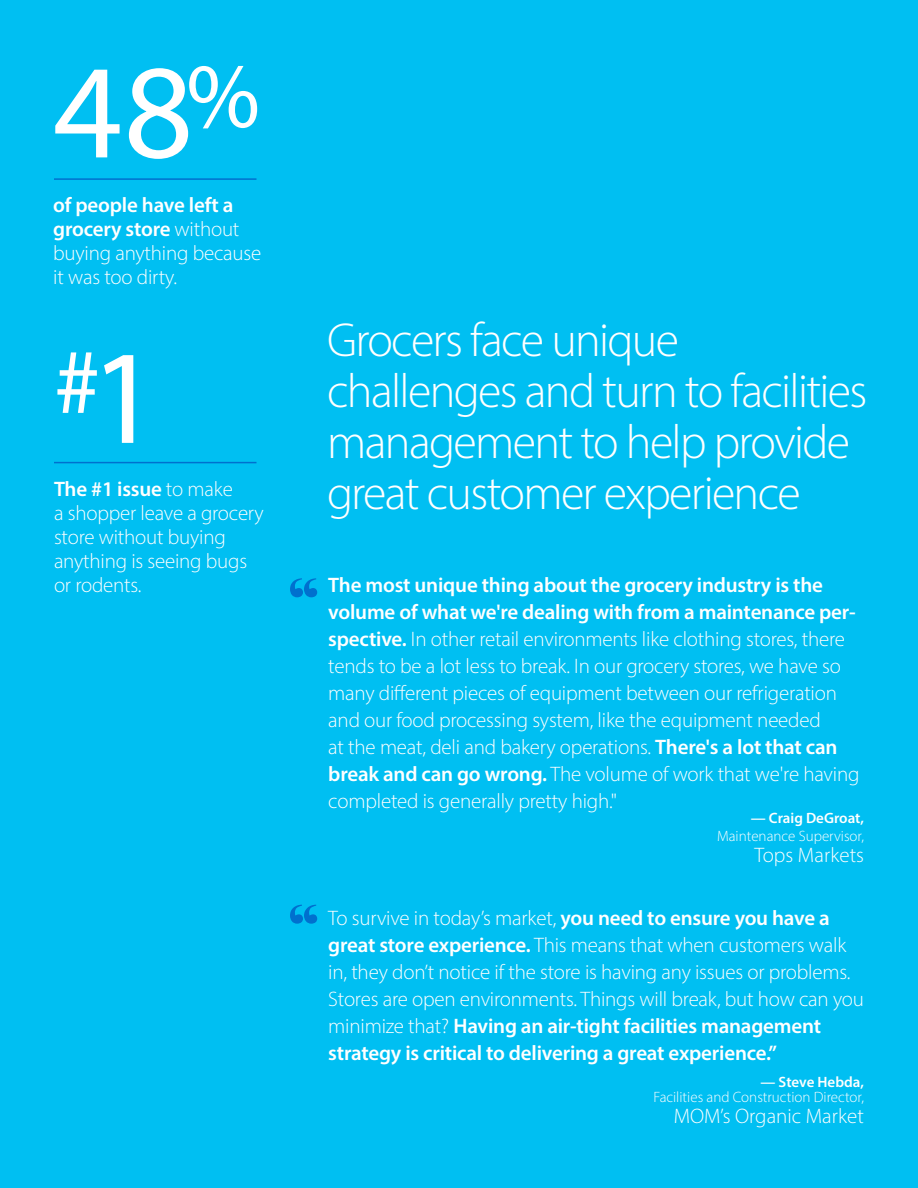
<style>
.page{position:relative;width:918px;height:1188px;background:#00bff2}
.page>*{position:absolute;margin:0;border:0;box-sizing:border-box;transform-origin:0 0}
.t1{font:135px "Myriad Pro";color:#fff}
.t2{font:500 100.05px "Big Caslon";color:#0070ce}
.t3{font:93px "Myriad Pro";color:#fff}
.t4{font:300 48px/51px "Myriad Pro";letter-spacing:-.035em;color:#fff}
.t5{font:300 21px/27px "Myriad Pro";letter-spacing:-.01em;color:#fff}
.t6{font:300 15px "Myriad Pro";color:#fff}
.t7{font:600 15px "Myriad Pro";color:#fff}
.s1{font-weight:600}
.s2{font-size:135px}
</style>
<div class="page">
<hr style="left:54px;top:178px;width:202px;height:2px;background:#0070ce">
<hr style="left:54px;top:462px;width:202px;height:1px;background:#0070ce">
<h1 class="t1" style="left:53px;top:29px;width:208px">48<sup>%</sup></h1>
<p class="t5" style="left:53px;top:193px;width:210px;line-height:24px"><span class="s1">of people have left a grocery store</span> without buying anything because it was too dirty.</p>
<h3 class="t3" style="left:54px;top:324px;width:107px">#<span class="s2">1</span></h3>
<p class="t5" style="left:54px;top:476px;width:211px;line-height:24px"><span class="s1">The #1 issue</span> to make<br>a shopper leave a grocery store without buying anything is seeing bugs or rodents.</p>
<h3 class="t4" style="left:327px;top:314px;width:542px">Grocers face unique challenges and turn to facilities management to help provide great customer experience</h3>
<h2 class="t2" style="left:291px;top:533px;width:28px">“</h2>
<p class="t5" style="left:328px;top:571px;width:533px"><span class="s1">The most unique thing about the grocery industry is the volume of what we're dealing with from a maintenance per&shy;spective.</span> In other retail environments like clothing stores, there tends to be a lot less to break. In our grocery stores, we have so many different pieces of equipment between our refrigeration and our food processing system, like the equipment needed<br>at the meat, deli and bakery operations. <span class="s1">There's a lot that can break and can go wrong.</span> The volume of work that we're having completed is generally pretty high."</p>
<p class="t7" style="left:751px;top:808px;width:115px">— Craig DeGroat,</p>
<p class="t6" style="left:717px;top:827px;width:148px">Maintenance Supervisor,</p>
<p class="t5" style="left:754px;top:841px;width:111px">Tops Markets</p>
<h2 class="t2" style="left:291px;top:859px;width:28px">“</h2>
<p class="t5" style="left:328px;top:904px;width:537px">To survive in today’s market, <span class="s1">you need to ensure you have a great store experience.</span> This means that when customers walk in, they don’t notice if the store is having any issues or problems.<br>Stores are open environments. Things will break, but how can you minimize that? <span class="s1">Having an air-tight facilities management strategy is critical to delivering a great experience.”</span></p>
<p class="t7" style="left:761px;top:1072px;width:105px">— Steve Hebda,</p>
<p class="t6" style="left:653px;top:1088px;width:212px">Facilities and Construction Director,</p>
<p class="t5" style="left:674px;top:1102px;width:192px">MOM’s Organic Market</p>
</div>
